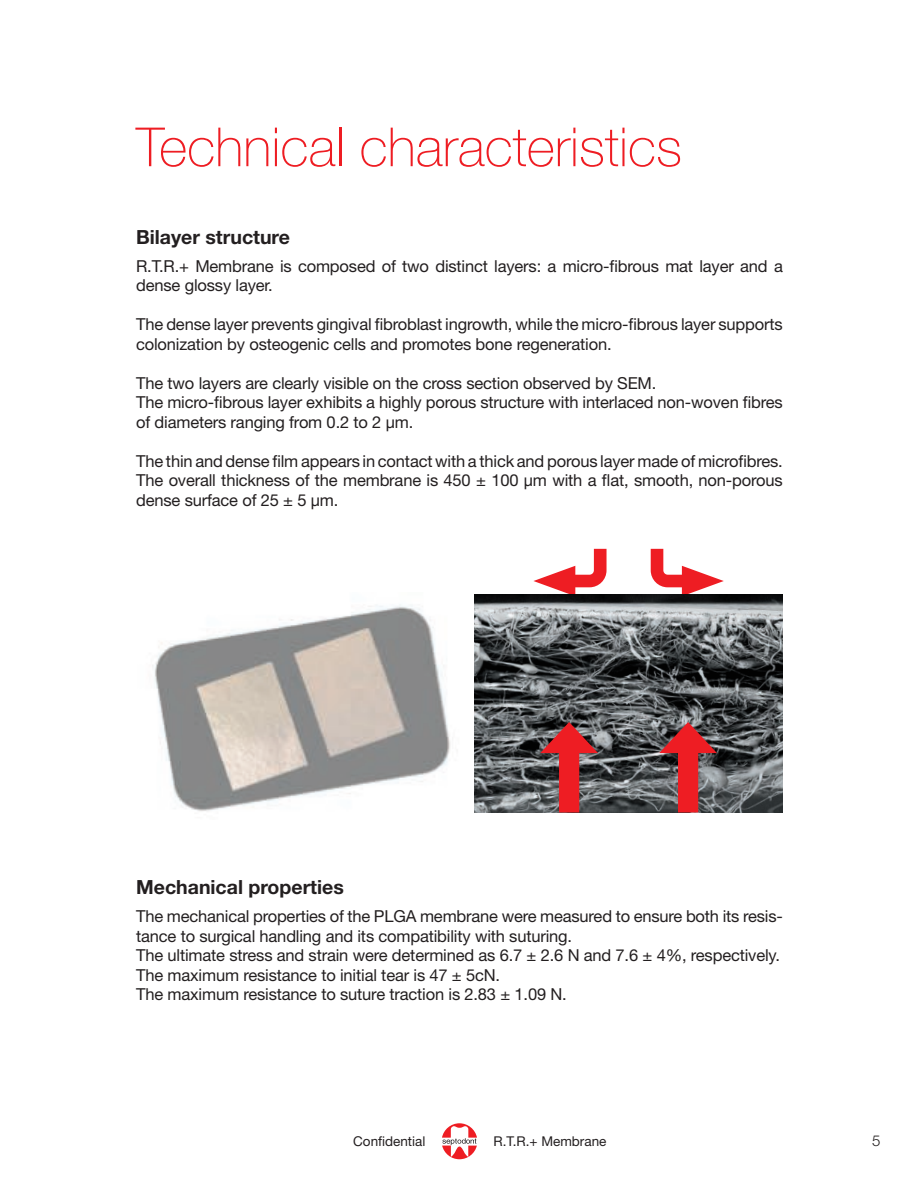
<style>
.page{position:relative;width:919px;height:1187px;background:#fff}
.page>*{position:absolute;margin:0;border:0;box-sizing:border-box;transform-origin:0 0}
.t1{font:100 54px "Helvetica Neue LT Std";color:#ee1d23}
.t2{font:700 19.5px "Helvetica Neue LT Std";color:#231f20}
.t3{font:16.5px/19.5px "Helvetica Neue LT Std";letter-spacing:-.01em;color:#231f20}
.t4{font:300 15px "Helvetica Neue LT Std";color:#231f20}
.t5{font:13.5px "Helvetica Neue LT Std";color:#231f20}
</style>
<div class="page">
<svg style="left:442px;top:1123px;width:35px;height:36px"></svg>
<svg style="left:533px;top:548px;width:79px;height:47px"></svg>
<svg style="left:644px;top:548px;width:79px;height:47px"></svg>
<img style="left:474px;top:595px;width:308px;height:217px">
<div style="left:559px;top:741px;width:20px;height:71px;background:#ee1d23"></div>
<svg style="left:540px;top:722px;width:58px;height:31px;background:#a03a3e"></svg>
<div style="left:678px;top:741px;width:20px;height:71px;background:#ee1d23"></div>
<svg style="left:659px;top:722px;width:57px;height:31px;background:#a0383c"></svg>
<img style="left:152px;top:604px;width:299px;height:208px">
<h1 class="t1" style="left:136px;top:116px;width:547px">Technical characteristics</h1>
<p class="t2" style="left:136px;top:225px;width:155px">Bilayer structure</p>
<p class="t3" style="left:136px;top:256px;width:648px">R.T.R.+ Membrane is composed of two distinct layers: a micro-fibrous mat layer and a dense glossy layer.</p>
<p class="t3" style="left:136px;top:314px;width:648px">The dense layer prevents gingival fibroblast ingrowth, while the micro-fibrous layer supports colonization by osteogenic cells and promotes bone regeneration.</p>
<p class="t3" style="left:136px;top:373px;width:648px">The two layers are clearly visible on the cross section observed by SEM.<br>The micro-fibrous layer exhibits a highly porous structure with interlaced non-woven fibres of diameters ranging from 0.2 to 2 µm.</p>
<p class="t3" style="left:136px;top:451px;width:648px;text-align:justify">The thin and dense film appears in contact with a thick and porous layer made of microfibres.<br>The overall thickness of the membrane is 450 ± 100 µm with a flat, smooth, non-porous dense surface of 25 ± 5 µm.</p>
<p class="t2" style="left:136px;top:875px;width:209px">Mechanical properties</p>
<p class="t3" style="left:136px;top:906px;width:648px">The mechanical properties of the PLGA membrane were measured to ensure both its resis&shy;tance to surgical handling and its compatibility with suturing.<br>The ultimate stress and strain were determined as 6.7 ± 2.6 N and 7.6 ± 4%, respectively.<br>The maximum resistance to initial tear is 47 ± 5cN.<br>The maximum resistance to suture traction is 2.83 ± 1.09 N.</p>
<p class="t5" style="left:353px;top:1133px;width:74px">Confidential</p>
<p class="t5" style="left:493px;top:1133px;width:114px">R.T.R.+ Membrane</p>
<p class="t4" style="left:872px;top:1130px;width:10px">5</p>
</div>
